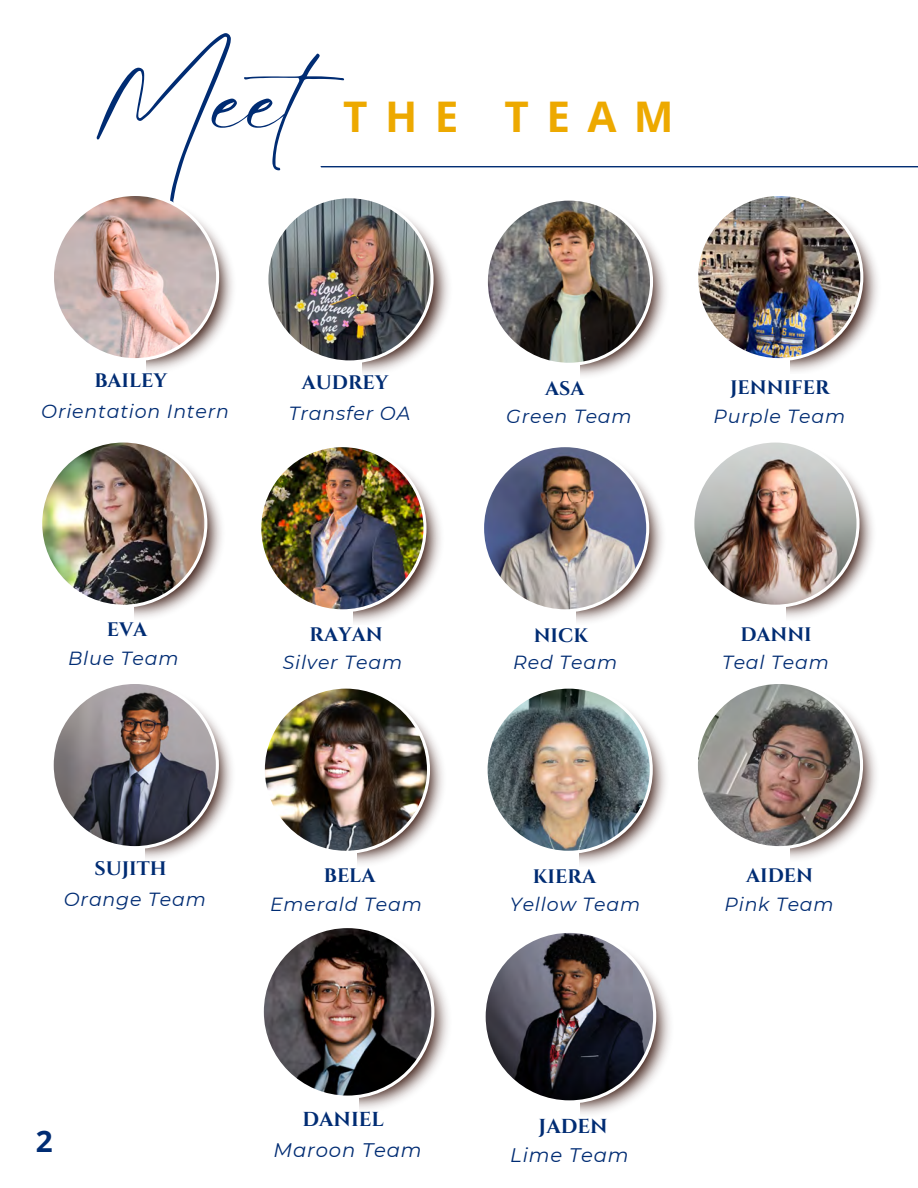
<style>
.page{position:relative;width:918px;height:1188px;background:#fff}
.page>*{position:absolute;margin:0;border:0;box-sizing:border-box;transform-origin:0 0}
.t1{font:104.1px "Eyesome Script";color:#002c73}
.t2{font:700 42.3px "Open Sans";letter-spacing:.415em;color:#eda900}
.t3{font:700 29.7px "Open Sans";color:#002c73}
.t4{font:700 20.1px "Cinzel";color:#002c73}
.t5{font:italic 19.65px "Montserrat";letter-spacing:.04em;color:#002c73}
.t6{font:700 19.5px "Cinzel";color:#002c73}
.t7{font:italic 18.9px "Montserrat";letter-spacing:.04em;color:#002c73}
</style>
<div class="page">
<img style="left:146px;top:241px;width:87px;height:130px">
<svg style="left:54px;top:196px;width:165px;height:165px"></svg>
<img style="left:580px;top:247px;width:86px;height:129px">
<img style="left:134px;top:487px;width:88px;height:131px">
<img style="left:42px;top:442px;width:165px;height:166px">
<img style="left:487px;top:200px;width:166px;height:166px">
<img style="left:790px;top:240px;width:88px;height:132px">
<img style="left:698px;top:196px;width:165px;height:165px">
<hr style="left:321px;top:166px;width:597px;height:1px;background:#002c73">
<img style="left:787px;top:490px;width:86px;height:128px">
<img style="left:576px;top:493px;width:87px;height:129px">
<img style="left:362px;top:242px;width:87px;height:131px">
<img style="left:268px;top:198px;width:166px;height:165px">
<img style="left:354px;top:493px;width:87px;height:130px">
<img style="left:261px;top:447px;width:166px;height:165px">
<img style="left:484px;top:447px;width:165px;height:165px">
<img style="left:694px;top:442px;width:166px;height:166px">
<img style="left:146px;top:730px;width:86px;height:129px">
<svg style="left:53px;top:684px;width:166px;height:165px"></svg>
<img style="left:357px;top:735px;width:86px;height:129px">
<img style="left:264px;top:688px;width:166px;height:166px">
<img style="left:790px;top:730px;width:86px;height:129px">
<svg style="left:698px;top:684px;width:165px;height:165px"></svg>
<img style="left:580px;top:736px;width:86px;height:128px">
<img style="left:487px;top:688px;width:166px;height:166px">
<img style="left:359px;top:975px;width:89px;height:134px">
<img style="left:263px;top:928px;width:171px;height:171px">
<img style="left:581px;top:980px;width:89px;height:134px">
<svg style="left:485px;top:933px;width:171px;height:171px"></svg>
<p class="t1" style="left:92px;top:33px;width:294px">Meet</p>
<p class="t2" style="left:343px;top:87px;width:332px">THE TEAM</p>
<p class="t6" style="left:94px;top:368px;width:74px">BAILEY</p>
<p class="t7" style="left:41px;top:400px;width:189px">Orientation Intern</p>
<p class="t6" style="left:302px;top:371px;width:88px">AUDREY</p>
<p class="t7" style="left:289px;top:402px;width:123px">Transfer OA</p>
<p class="t6" style="left:545px;top:377px;width:41px">ASA</p>
<p class="t7" style="left:506px;top:404px;width:127px">Green Team</p>
<p class="t6" style="left:730px;top:375px;width:101px">JENNIFER</p>
<p class="t7" style="left:713px;top:404px;width:133px">Purple Team</p>
<p class="t6" style="left:107px;top:617px;width:42px">EVA</p>
<p class="t7" style="left:68px;top:646px;width:112px">Blue Team</p>
<p class="t6" style="left:309px;top:622px;width:75px">RAYAN</p>
<p class="t7" style="left:283px;top:651px;width:121px">Silver Team</p>
<p class="t6" style="left:95px;top:856px;width:74px">SUJITH</p>
<p class="t7" style="left:64px;top:888px;width:143px">Orange Team</p>
<p class="t6" style="left:324px;top:863px;width:53px">BELA</p>
<p class="t7" style="left:270px;top:892px;width:153px">Emerald Team</p>
<p class="t6" style="left:534px;top:623px;width:56px">NICK</p>
<p class="t7" style="left:513px;top:651px;width:105px">Red Team</p>
<p class="t6" style="left:533px;top:865px;width:65px">KIERA</p>
<p class="t7" style="left:510px;top:892px;width:132px">Yellow Team</p>
<p class="t6" style="left:740px;top:622px;width:73px">DANNI</p>
<p class="t7" style="left:722px;top:651px;width:108px">Teal Team</p>
<p class="t6" style="left:746px;top:863px;width:68px">AIDEN</p>
<p class="t7" style="left:724px;top:892px;width:111px">Pink Team</p>
<p class="t3" style="left:36px;top:1120px;width:18px">2</p>
<p class="t4" style="left:302px;top:1106px;width:83px">DANIEL</p>
<p class="t5" style="left:274px;top:1138px;width:150px">Maroon Team</p>
<p class="t4" style="left:539px;top:1113px;width:71px">JADEN</p>
<p class="t5" style="left:510px;top:1143px;width:120px">Lime Team</p>
</div>
